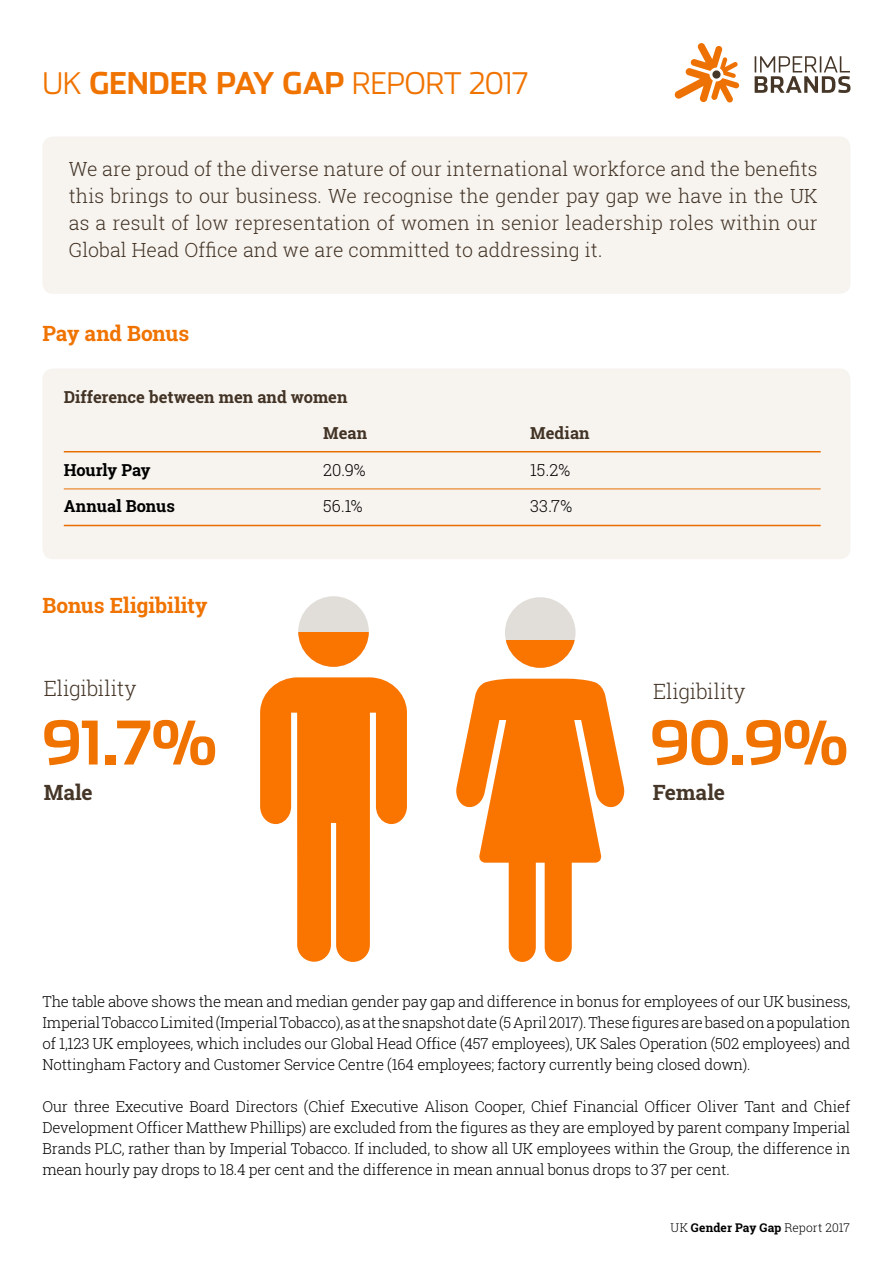
<style>
.page{position:relative;width:893px;height:1263px;background:#fff}
.page>*{position:absolute;margin:0;border:0;box-sizing:border-box;transform-origin:0 0}
.t1{font:700 60px "Stainless";color:#f07300}
.t2{font:300 30px "Stainless";letter-spacing:-.015em;color:#f07300}
.t3{font:700 21px "Roboto Slab";letter-spacing:-.01em;color:#f07300}
.t4{font:300 21px "Roboto Slab";letter-spacing:-.01em;color:#453628}
.t5{font:700 21px "Roboto Slab";letter-spacing:-.005em;color:#453628}
.t6{font:300 19.5px/27px "Roboto Slab";letter-spacing:.005em;color:#453628;text-align:justify}
.t7{font:700 16.5px/36px "Roboto Slab";color:#453628}
.t8{font:700 16.5px "Roboto Slab";letter-spacing:-.005em;color:#000}
.t9{font:300 16.5px "Roboto Slab";letter-spacing:.005em;color:#000}
.t10{font:300 15px/21px "Roboto Slab";letter-spacing:-.015em;color:#000;text-align:justify}
.t11{font:300 12px "Roboto Slab";color:#000}
.s1{font-weight:700}
</style>
<div class="page">
<svg style="left:755px;top:56px;width:95px;height:37px"></svg>
<svg style="left:675px;top:43px;width:64px;height:59px"></svg>
<div style="left:43px;top:136px;width:807px;height:158px;background:#f7f4f0;border-radius:11px"></div>
<div style="left:43px;top:368px;width:807px;height:191px;background:#f7f4f0;border-radius:11px"></div>
<div style="left:298px;top:596px;width:71px;height:71px;background:#e1ddd8;border-radius:50%"></div>
<svg style="left:260px;top:677px;width:147px;height:285px"></svg>
<svg style="left:456px;top:679px;width:169px;height:283px;fill:#f97500"></svg>
<svg style="left:298px;top:632px;width:71px;height:35px;fill:#f97500"></svg>
<div style="left:505px;top:597px;width:70px;height:71px;background:#e1ddd8;border-radius:50%"></div>
<svg style="left:506px;top:641px;width:69px;height:27px;fill:#f97500"></svg>
<h2 class="t2" style="left:43px;top:65px;width:487px">UK <span class="s1">GENDER PAY GAP</span> REPORT 2017</h2>
<p class="t6" style="left:69px;top:155px;width:750px">We are proud of the diverse nature of our international workforce and the benefits this brings to our business. We recognise the gender pay gap we have in the UK as a result of low representation of women in senior leadership roles within our Global Head Office and we are committed to addressing it.</p>
<h3 class="t3" style="left:43px;top:319px;width:148px">Pay and Bonus</h3>
<p class="t7" style="left:323px;top:379px;width:45px;text-indent:-259px">Difference between men and women<br>Mean</p>
<p class="t7" style="left:530px;top:415px;width:61px">Median</p>
<p class="t8" style="left:64px;top:458px;width:88px">Hourly Pay</p>
<p class="t9" style="left:323px;top:458px;width:44px">20.9%</p>
<p class="t9" style="left:530px;top:458px;width:41px">15.2%</p>
<p class="t8" style="left:64px;top:495px;width:113px">Annual Bonus</p>
<p class="t9" style="left:323px;top:495px;width:41px">56.1%</p>
<p class="t9" style="left:530px;top:495px;width:43px">33.7%</p>
<h3 class="t3" style="left:43px;top:590px;width:167px">Bonus Eligibility</h3>
<h3 class="t4" style="left:44px;top:674px;width:94px">Eligibility</h3>
<h1 class="t1" style="left:43px;top:705px;width:176px">91.7%</h1>
<h3 class="t4" style="left:653px;top:676px;width:94px">Eligibility</h3>
<h1 class="t1" style="left:651px;top:705px;width:199px">90.9%</h1>
<h3 class="t5" style="left:44px;top:778px;width:51px">Male</h3>
<h3 class="t5" style="left:653px;top:778px;width:73px">Female</h3>
<p class="t10" style="left:43px;top:991px;width:809px">The table above shows the mean and median gender pay gap and difference in bonus for employees of our UK business, Imperial Tobacco Limited (Imperial Tobacco), as at the snapshot date (5 April 2017). These figures are based on a population of 1,123 UK employees, which includes our Global Head Office (457 employees), UK Sales Operation (502 employees) and Nottingham Factory and Customer Service Centre (164 employees; factory currently being closed down).</p>
<p class="t10" style="left:43px;top:1096px;width:809px">Our three Executive Board Directors (Chief Executive Alison Cooper, Chief Financial Officer Oliver Tant and Chief Development Officer Matthew Phillips) are excluded from the figures as they are employed by parent company Imperial Brands PLC, rather than by Imperial Tobacco. If included, to show all UK employees within the Group, the difference in mean hourly pay drops to 18.4 per cent and the difference in mean annual bonus drops to 37 per cent.</p>
<p class="t11" style="left:671px;top:1219px;width:181px">UK <span class="s1">Gender Pay Gap</span> Report 2017</p>
</div>
